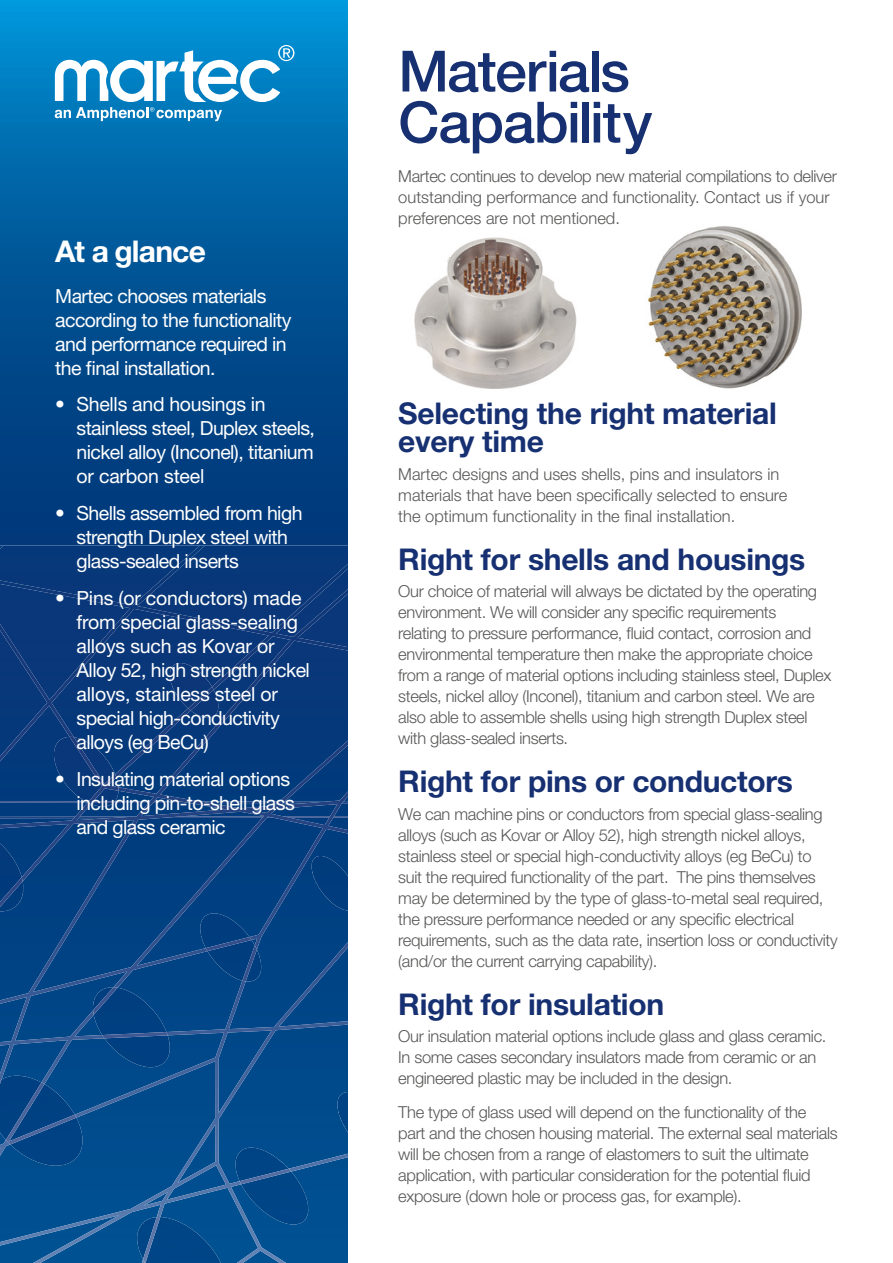
<style>
.page{position:relative;width:893px;height:1263px;background:#fff}
.page>*{position:absolute;margin:0;border:0;box-sizing:border-box;transform-origin:0 0}
.t1{font:500 57px/51px "Helvetica Neue";letter-spacing:-.02em;color:#163072}
.t2{font:700 30px/28.5px "Helvetica Neue";letter-spacing:-.01em;color:#163072}
.t3{font:700 30px "Helvetica Neue";letter-spacing:-.03em;color:#fff}
.t4{font:19.5px/24px "Helvetica Neue";letter-spacing:-.03em;color:#fff}
.t5{font:19.5px/24px "Helvetica Neue";letter-spacing:-.01em;color:#fff}
.t6{font:300 16.5px/21px "Helvetica Neue";letter-spacing:-.02em;color:#575756}
.t7{font:300 16.5px/21px "Helvetica Neue";color:#575756}
</style>
<div class="page">
<svg style="left:0;top:0;width:348px;height:1263px;background:#015697"></svg>
<img style="left:0;top:1084px;width:83px;height:82px">
<img style="left:137px;top:1217px;width:84px;height:46px">
<img style="left:236px;top:1148px;width:72px;height:76px">
<img style="left:337px;top:1092px;width:11px;height:55px">
<img style="left:0;top:545px;width:348px;height:539px">
<img style="left:0;top:877px;width:23px;height:30px">
<img style="left:70px;top:737px;width:49px;height:67px">
<img style="left:188px;top:687px;width:26px;height:23px">
<img style="left:0;top:1079px;width:76px;height:65px">
<img style="left:93px;top:987px;width:75px;height:51px">
<img style="left:206px;top:937px;width:51px;height:44px">
<img style="left:143px;top:1217px;width:17px;height:46px">
<img style="left:240px;top:1169px;width:51px;height:15px">
<img style="left:648px;top:226px;width:154px;height:163px">
<img style="left:414px;top:237px;width:163px;height:152px">
<svg style="left:55px;top:45px;width:239px;height:76px"></svg>
<h2 class="t3" style="left:55px;top:232px;width:152px">At a glance</h2>
<p class="t4" style="left:55px;top:283px;width:238px">Martec chooses materials according to the functionality and performance required in the final installation.</p>
<p class="t4" style="left:77px;top:392px;width:240px;text-indent:-21px">• Shells and housings in stainless steel, Duplex steels, nickel alloy (Inconel), titanium or carbon steel</p>
<p class="t4" style="left:77px;top:501px;width:227px;text-indent:-21px">• Shells assembled from high strength Duplex steel with glass-sealed inserts</p>
<p class="t5" style="left:77px;top:586px;width:235px;text-indent:-21px">• Pins (or conductors) made from special glass-sealing alloys such as Kovar or<br>Alloy 52, high strength nickel alloys, stainless steel or special high-conductivity alloys (eg BeCu)</p>
<p class="t4" style="left:77px;top:766px;width:220px;text-indent:-21px">• Insulating material options including pin-to-shell glass and glass ceramic</p>
<h1 class="t1" style="left:398px;top:45px;width:256px">Materials<br>Capability</h1>
<p class="t7" style="left:398px;top:165px;width:440px">Martec continues to develop new material compilations to deliver outstanding performance and functionality. Contact us if your preferences are not mentioned.</p>
<h2 class="t2" style="left:398px;top:398px;width:380px">Selecting the right material every time</h2>
<p class="t7" style="left:398px;top:463px;width:391px">Martec designs and uses shells, pins and insulators in materials that have been specifically selected to ensure the optimum functionality in the final installation.</p>
<h2 class="t2" style="left:398px;top:544px;width:409px">Right for shells and housings</h2>
<p class="t6" style="left:398px;top:580px;width:434px">Our choice of material will always be dictated by the operating environment. We will consider any specific requirements<br>relating to pressure performance, fluid contact, corrosion and environmental temperature then make the appropriate choice from a range of material options including stainless steel, Duplex steels, nickel alloy (Inconel), titanium and carbon steel. We are also able to assemble shells using high strength Duplex steel with glass-sealed inserts.</p>
<h2 class="t2" style="left:398px;top:766px;width:396px">Right for pins or conductors</h2>
<p class="t6" style="left:398px;top:803px;width:441px">We can machine pins or conductors from special glass-sealing alloys (such as Kovar or Alloy 52), high strength nickel alloys, stainless steel or special high-conductivity alloys (eg BeCu) to suit the required functionality of the part. The pins themselves may be determined by the type of glass-to-metal seal required, the pressure performance needed or any specific electrical requirements, such as the data rate, insertion loss or conductivity (and/or the current carrying capability).</p>
<h2 class="t2" style="left:398px;top:989px;width:267px">Right for insulation</h2>
<p class="t6" style="left:398px;top:1025px;width:430px">Our insulation material options include glass and glass ceramic.<br>In some cases secondary insulators made from ceramic or an engineered plastic may be included in the design.</p>
<p class="t6" style="left:398px;top:1101px;width:441px">The type of glass used will depend on the functionality of the<br>part and the chosen housing material. The external seal materials will be chosen from a range of elastomers to suit the ultimate application, with particular consideration for the potential fluid exposure (down hole or process gas, for example).</p>
</div>
